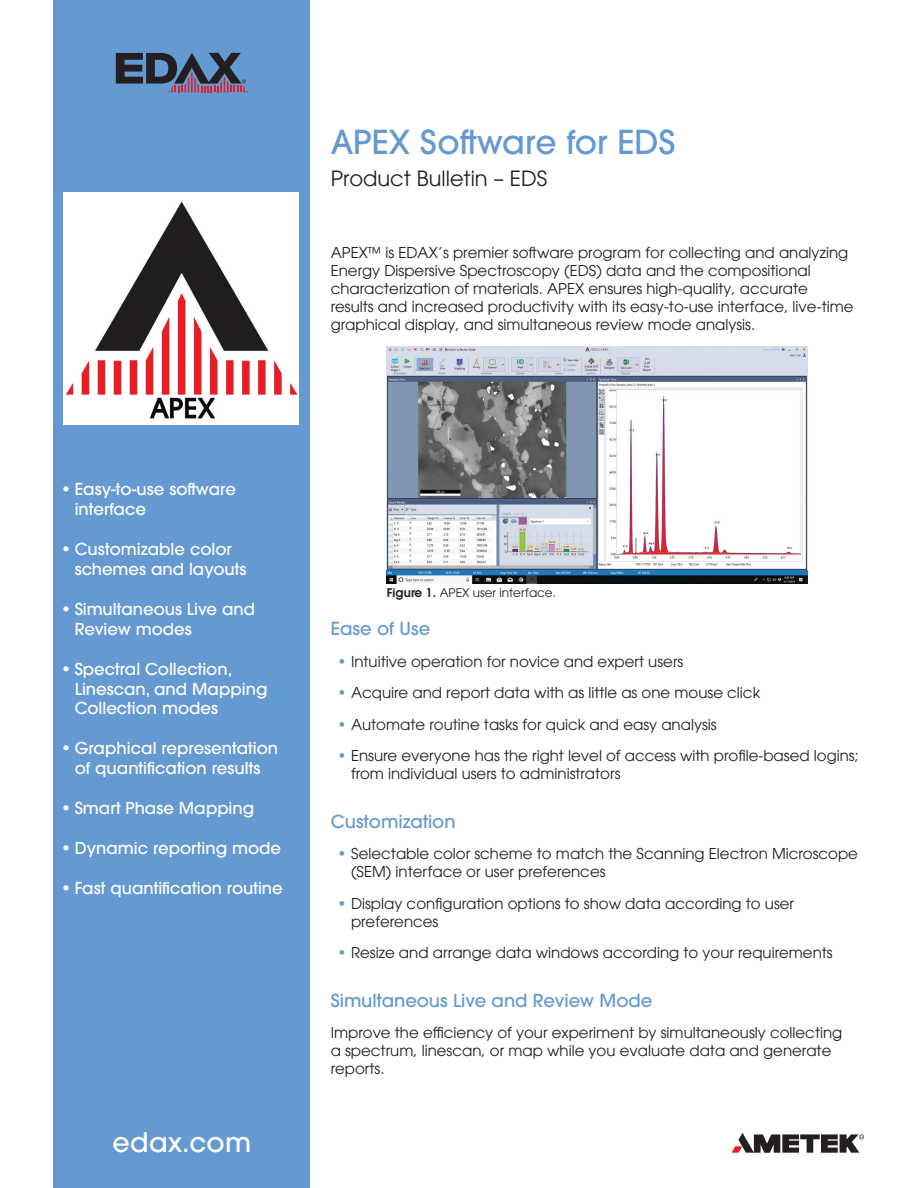
<style>
.page{position:relative;width:918px;height:1188px;background:#fff}
.page>*{position:absolute;margin:0;border:0;box-sizing:border-box;transform-origin:0 0}
.t1{font:500 33px "ITC Avant Garde Pro";color:#6599d1}
.t2{font:500 27px "ITC Avant Garde Pro";letter-spacing:.01em;color:#fff}
.subtitle{font:21px "ITC Avant Garde Pro";color:#231f20}
.header1{font:500 18px "ITC Avant Garde Pro";color:#6599d1}
.t3{font:500 16.5px/19.8px "ITC Avant Garde Pro";color:#fff}
.body{font:15px/18px "ITC Avant Garde Pro";color:#231f20}
.body_bullet{font:15px/18px "ITC Avant Garde Pro";color:#231f20}
.t4{font:15px "ITC Avant Garde Pro";color:#221e1f}
.t5{font:12px "ITC Avant Garde Pro";color:#231f20}
.s1{font-weight:400}
.s2{font-weight:600}
.s3{color:#6599d1}
</style>
<div class="page">
<div style="left:54px;top:0;width:256px;height:1188px;background:#6599d1"></div>
<svg style="left:732px;top:1133px;width:132px;height:20px"></svg>
<svg style="left:116px;top:53px;width:132px;height:40px"></svg>
<img style="left:64px;top:192px;width:235px;height:233px">
<img style="left:387px;top:346px;width:421px;height:238px">
<p class="t1" style="left:331px;top:121px;width:346px">APEX Software for EDS</p>
<p class="subtitle" style="left:331px;top:165px;width:218px">Product Bulletin – EDS</p>
<p class="body" style="left:331px;top:243px;width:524px">APEX™ is EDAX’s premier software program for collecting and analyzing Energy Dispersive Spectroscopy (EDS) data and the compositional characterization of materials. APEX ensures high-quality, accurate results and increased productivity with its easy-to-use interface, live-time graphical display, and simultaneous review mode analysis.</p>
<p class="t3" style="left:75px;top:479px;width:163px;text-indent:-14px"><span class="s1">•</span> Easy-to-use software interface</p>
<p class="t3" style="left:75px;top:539px;width:173px;text-indent:-14px"><span class="s1">•</span> Customizable color schemes and layouts</p>
<p class="t3" style="left:75px;top:599px;width:182px;text-indent:-14px"><span class="s1">•</span> Simultaneous Live and<br>Review modes</p>
<p class="t3" style="left:75px;top:659px;width:194px;text-indent:-14px"><span class="s1">•</span> Spectral Collection,<br>Linescan, and Mapping<br>Collection modes</p>
<p class="t3" style="left:61px;top:738px;width:218px;text-align:center"><span class="s1">•</span> Graphical representation of quantification results</p>
<p class="t3" style="left:61px;top:798px;width:195px"><span class="s1">•</span> Smart Phase Mapping</p>
<p class="t3" style="left:61px;top:838px;width:222px"><span class="s1">•</span> Dynamic reporting mode</p>
<p class="t3" style="left:61px;top:878px;width:223px"><span class="s1">•</span> Fast quantification routine</p>
<h2 class="t2" style="left:113px;top:1125px;width:140px">edax.com</h2>
<p class="t5" style="left:387px;top:585px;width:171px"><span class="s2">Figure 1.</span> APEX user interface.</p>
<p class="header1" style="left:331px;top:617px;width:101px">Ease of Use</p>
<p class="body" style="left:338px;top:652px;width:347px"><span class="s3">•</span> Intuitive operation for novice and expert users</p>
<p class="t4" style="left:338px;top:683px;width:424px"><span class="s3">•</span> Acquire and report data with as little as one mouse click</p>
<p class="body" style="left:338px;top:715px;width:381px"><span class="s3">•</span> Automate routine tasks for quick and easy analysis</p>
<p class="body" style="left:351px;top:746px;width:509px;text-indent:-14px"><span class="s3">•</span> Ensure everyone has the right level of access with profile-based logins; from individual users to administrators</p>
<p class="header1" style="left:331px;top:810px;width:126px">Customization</p>
<p class="body" style="left:351px;top:844px;width:509px;text-indent:-14px"><span class="s3">•</span> Selectable color scheme to match the Scanning Electron Microscope (SEM) interface or user preferences</p>
<p class="body" style="left:351px;top:894px;width:445px;text-indent:-14px"><span class="s3">•</span> Display configuration options to show data according to user preferences</p>
<p class="body" style="left:338px;top:943px;width:497px"><span class="s3">•</span> Resize and arrange data windows according to your requirements</p>
<p class="header1" style="left:331px;top:989px;width:323px">Simultaneous Live and Review Mode</p>
<p class="body_bullet" style="left:331px;top:1024px;width:513px">Improve the efficiency of your experiment by simultaneously collecting a spectrum, linescan, or map while you evaluate data and generate reports.</p>
</div>
